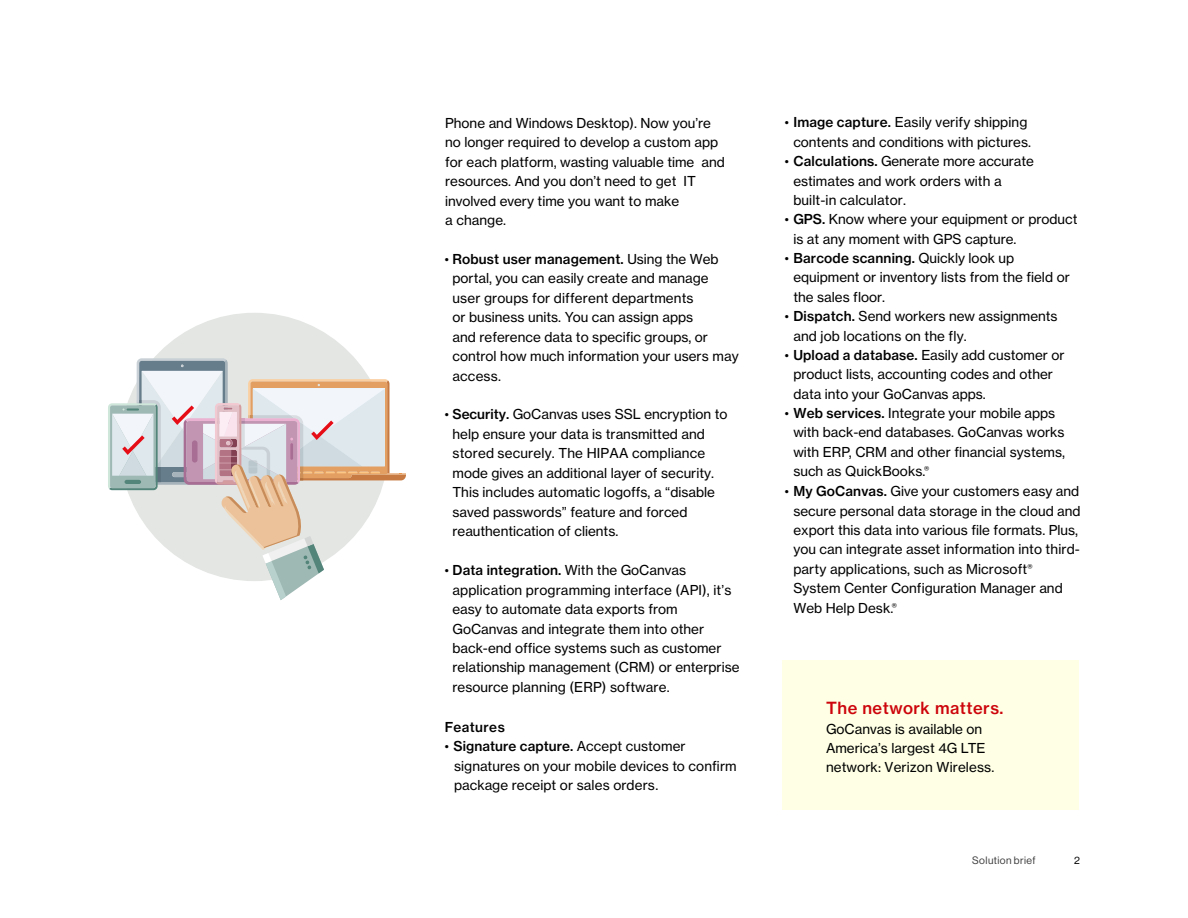
<style>
.page{position:relative;width:1188px;height:918px;background:#fff}
.page>*{position:absolute;margin:0;border:0;box-sizing:border-box;transform-origin:0 0}
.t1{font:16.5px "N Haas Grotesk TX Std 65 Md";letter-spacing:.03em;color:#cd040b}
.t2{font:13.5px/19.5px "N Haas Grotesk TX Std 55 Rg";color:#000}
.t3{font:13.5px "N Haas Grotesk TX Std 65 Md";letter-spacing:.01em;color:#000}
.t4{font:10.5px "N Haas Grotesk DS Std 55 Rg";letter-spacing:.045em;color:#3b3b3b}
.t5{font:10.5px "N Haas Grotesk DS Std 55 Rg";color:#000}
.s1{font-family:"N Haas Grotesk DS Std 55 Rg"}
.s2{font-family:"N Haas Grotesk TX Std 55 Rg"}
.s3{font-family:"N Haas Grotesk TX Std 65 Md"}
</style>
<div class="page">
<div style="left:120px;top:313px;width:268px;height:268px;background:#e3e6e3;border-radius:50%"></div>
<svg style="left:108px;top:358px;width:298px;height:242px"></svg>
<div style="left:782px;top:661px;width:297px;height:149px;background:#feffe4"></div>
<p class="t2" style="left:445px;top:113px;width:281px">Phone and Windows Desktop). Now you’re no longer required to develop a custom app for each platform, wasting valuable time and resources. And you don’t need to get IT involved every time you want to make<br>a change.</p>
<p class="t3" style="left:445px;top:250px;width:275px"><span class="s1">•</span> Robust user management. <span class="s2">Using the Web</span></p>
<p class="t2" style="left:453px;top:269px;width:288px">portal, you can easily create and manage user groups for different departments<br>or business units. You can assign apps<br>and reference data to specific groups, or control how much information your users may access.</p>
<p class="t2" style="left:453px;top:405px;width:277px;text-indent:-8px"><span class="s1">•</span> <span class="s3">Security.</span> GoCanvas uses SSL encryption to help ensure your data is transmitted and stored securely. The HIPAA compliance mode gives an additional layer of security.<br>This includes automatic logoffs, a “disable saved passwords” feature and forced reauthentication of clients.</p>
<p class="t3" style="left:445px;top:562px;width:243px"><span class="s1">•</span> Data integration. <span class="s2">With the GoCanvas</span></p>
<p class="t2" style="left:453px;top:580px;width:289px">application programming interface (API), it’s easy to automate data exports from GoCanvas and integrate them into other back-end office systems such as customer relationship management (CRM) or enterprise resource planning (ERP) software.</p>
<p class="t3" style="left:445px;top:719px;width:61px">Features</p>
<p class="t3" style="left:445px;top:738px;width:242px"><span class="s1">•</span> Signature capture. <span class="s2">Accept customer</span></p>
<p class="t2" style="left:454px;top:756px;width:284px">signatures on your mobile devices to confirm package receipt or sales orders.</p>
<p class="t2" style="left:785px;top:112px;width:247px;text-align:right"><span class="s1">•</span> <span class="s3">Image capture.</span> Easily verify shipping contents and conditions with pictures.</p>
<p class="t2" style="left:793px;top:151px;width:242px;text-indent:-8px"><span class="s1">•</span> <span class="s3">Calculations.</span> Generate more accurate estimates and work orders with a built-in calculator.</p>
<p class="t2" style="left:793px;top:209px;width:286px;text-indent:-8px"><span class="s1">•</span> <span class="s3">GPS.</span> Know where your equipment or product is at any moment with GPS capture.</p>
<p class="t3" style="left:785px;top:250px;width:231px"><span class="s1">•</span> Barcode scanning. <span class="s2">Quickly look up</span></p>
<p class="t2" style="left:793px;top:267px;width:278px">equipment or inventory lists from the field or the sales floor.</p>
<p class="t2" style="left:793px;top:306px;width:266px;text-indent:-8px"><span class="s1">•</span> <span class="s3">Dispatch.</span> Send workers new assignments and job locations on the fly.</p>
<p class="t2" style="left:793px;top:345px;width:273px;text-indent:-8px"><span class="s1">•</span> <span class="s3">Upload a database.</span> Easily add customer or product lists, accounting codes and other data into your GoCanvas apps.</p>
<p class="t2" style="left:793px;top:403px;width:273px;text-indent:-8px"><span class="s1">•</span> <span class="s3">Web services.</span> Integrate your mobile apps with back-end databases. GoCanvas works with ERP, CRM and other financial systems, such as QuickBooks.<sup>®</sup></p>
<p class="t2" style="left:793px;top:481px;width:289px;text-indent:-8px"><span class="s1">•</span> <span class="s3">My GoCanvas.</span> Give your customers easy and secure personal data storage in the cloud and export this data into various file formats. Plus, you can integrate asset information into third&shy;party applications, such as Microsoft<sup>® </sup>System Center Configuration Manager and Web Help Desk.<sup>®</sup></p>
<p class="t1" style="left:826px;top:698px;width:179px">The network matters.</p>
<p class="t2" style="left:826px;top:720px;width:170px;line-height:19px">GoCanvas is available on<br>America’s largest 4G LTE network: Verizon Wireless.</p>
<p class="t4" style="left:972px;top:854px;width:65px">Solution brief</p>
<p class="t5" style="left:1074px;top:854px;width:7px">2</p>
</div>
